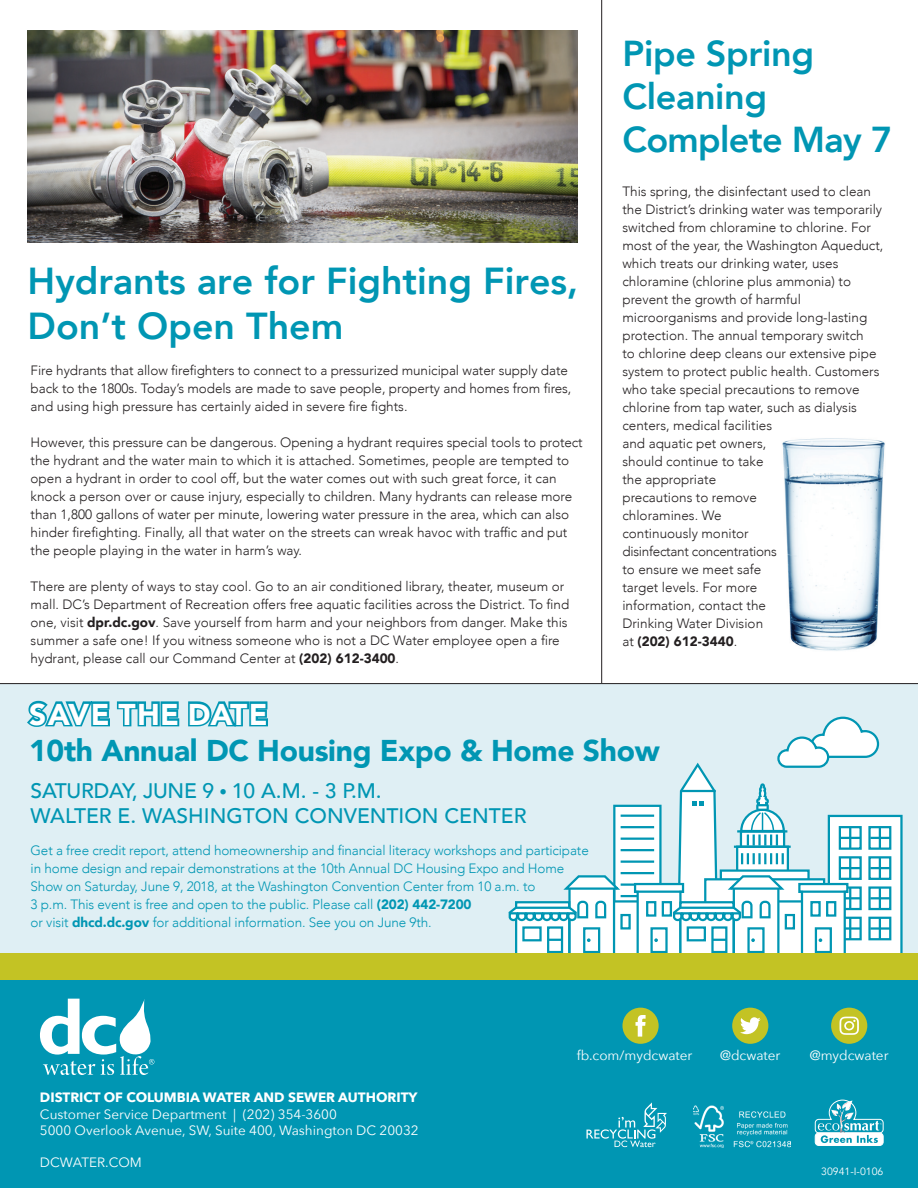
<style>
.page{position:relative;width:918px;height:1188px;background:#fff}
.page>*{position:absolute;margin:0;border:0;box-sizing:border-box;transform-origin:0 0}
.t1{font:800 37.5px/45px "Avenir";color:#0096b3}
.t2{font:800 36px/43.2px "Avenir";letter-spacing:-.01em;color:#0096b3}
.t3{font:900 30px "Avenir";letter-spacing:-.01em;color:#0096b3}
.t4{font:900 30px "Avenir";letter-spacing:.025em;color:#fff}
.t5{font:500 21px "Avenir";color:#0096b3}
.t6{font:300 13.5px/18px "Avenir";color:#231f20}
.t7{font:300 13.5px/18px "Avenir";letter-spacing:-.01em;color:#0096b3}
.t8{font:13.5px "Avenir Next";color:#fff}
.t9{font:700 13.5px "Avenir Next";color:#fff}
.t10{font:10.5px "Avenir";color:#fff}
.s1{font-weight:900}
.s2{font-size:15px}
</style>
<div class="page">
<img style="left:27px;top:30px;width:550px;height:213px">
<hr style="left:601px;top:0;width:1px;height:711px;background:#231f20">
<div style="left:0;top:683px;width:918px;height:295px;background:#dfeff4"></div>
<hr style="left:0;top:683px;width:918px;height:1px;background:#231f20">
<div style="left:613px;top:805px;width:49px;height:128px;background:#fff;border:2px solid #0096b3"></div>
<hr style="left:621px;top:815px;width:33px;height:2px;background:#0096b3">
<hr style="left:621px;top:826px;width:33px;height:2px;background:#0096b3">
<hr style="left:621px;top:861px;width:33px;height:2px;background:#0096b3">
<hr style="left:621px;top:849px;width:33px;height:2px;background:#0096b3">
<hr style="left:621px;top:838px;width:33px;height:2px;background:#0096b3">
<hr style="left:621px;top:872px;width:33px;height:2px;background:#0096b3">
<hr style="left:621px;top:883px;width:33px;height:3px;background:#0096b3">
<hr style="left:621px;top:895px;width:33px;height:2px;background:#0096b3">
<div style="left:828px;top:815px;width:75px;height:141px;background:#fff;border:2px solid #0096b3"></div>
<div style="left:868px;top:826px;width:23px;height:24px;background:#fff;border:2px solid #0096b3"></div>
<hr style="left:879px;top:827px;width:2px;height:21px;background:#0096b3">
<hr style="left:870px;top:837px;width:20px;height:2px;background:#0096b3">
<div style="left:868px;top:856px;width:23px;height:24px;background:#fff;border:2px solid #0096b3"></div>
<hr style="left:879px;top:858px;width:2px;height:21px;background:#0096b3">
<hr style="left:870px;top:867px;width:20px;height:2px;background:#0096b3">
<div style="left:868px;top:886px;width:23px;height:24px;background:#fff;border:2px solid #0096b3"></div>
<hr style="left:879px;top:888px;width:2px;height:21px;background:#0096b3">
<hr style="left:870px;top:897px;width:20px;height:2px;background:#0096b3">
<div style="left:868px;top:917px;width:23px;height:23px;background:#fff;border:2px solid #0096b3"></div>
<hr style="left:879px;top:918px;width:2px;height:21px;background:#0096b3">
<hr style="left:870px;top:927px;width:20px;height:3px;background:#0096b3">
<div style="left:612px;top:900px;width:27px;height:56px;background:#fff;border:2px solid #0096b3"></div>
<div style="left:568px;top:886px;width:47px;height:70px;background:#fff;border:2px solid #0096b3"></div>
<svg style="left:563px;top:874px;width:60px;height:17px"></svg>
<div style="left:583px;top:927px;width:17px;height:26px;background:#fff;border:2px solid #0096b3"></div>
<svg style="left:587px;top:938px;width:4px;height:4px"></svg>
<div style="left:620px;top:914px;width:11px;height:16px;background:#fff;border:2px solid #0096b3"></div>
<div style="left:515px;top:910px;width:55px;height:47px;background:#fff;border:2px solid #0096b3"></div>
<div style="left:547px;top:926px;width:16px;height:27px;background:#fff;border:2px solid #0096b3"></div>
<svg style="left:548px;top:939px;width:14px;height:2px"></svg>
<div style="left:522px;top:926px;width:20px;height:15px;border:2px solid #0096b3"></div>
<svg style="left:508px;top:900px;width:99px;height:22px"></svg>
<div style="left:0;top:980px;width:918px;height:208px;background:#0096b3"></div>
<svg style="left:586px;top:1102px;width:81px;height:45px"></svg>
<img style="left:693px;top:1105px;width:98px;height:42px">
<svg style="left:40px;top:999px;width:114px;height:76px"></svg>
<svg style="left:622px;top:1008px;width:37px;height:36px"></svg>
<svg style="left:732px;top:1008px;width:36px;height:36px"></svg>
<div style="left:831px;top:1008px;width:36px;height:36px;background:#c3c324;border-radius:50%"></div>
<div style="left:0;top:953px;width:918px;height:27px;background:#c3c324"></div>
<svg style="left:633px;top:716px;width:247px;height:237px"></svg>
<img style="left:782px;top:438px;width:103px;height:213px">
<div style="left:815px;top:1133px;width:68px;height:13px;border:1px solid #fff;border-radius:4px"></div>
<svg style="left:815px;top:1099px;width:69px;height:46px"></svg>
<svg style="left:840px;top:1017px;width:19px;height:18px"></svg>
<svg style="left:27px;top:700px;width:241px;height:27px"></svg>
<p class="t1" style="left:28px;top:259px;width:552px">Hydrants are for Fighting Fires,<br>Don’t Open Them</p>
<p class="t6" style="left:31px;top:361px;width:542px">Fire hydrants that allow firefighters to connect to a pressurized municipal water supply date back to the 1800s. Today’s models are made to save people, property and homes from fires, and using high pressure has certainly aided in severe fire fights.</p>
<p class="t6" style="left:31px;top:433px;width:554px">However, this pressure can be dangerous. Opening a hydrant requires special tools to protect the hydrant and the water main to which it is attached. Sometimes, people are tempted to open a hydrant in order to cool off, but the water comes out with such great force, it can knock a person over or cause injury, especially to children. Many hydrants can release more than 1,800 gallons of water per minute, lowering water pressure in the area, which can also hinder firefighting. Finally, all that water on the streets can wreak havoc with traffic and put the people playing in the water in harm’s way.</p>
<p class="t6" style="left:31px;top:577px;width:540px">There are plenty of ways to stay cool. Go to an air conditioned library, theater, museum or mall. DC’s Department of Recreation offers free aquatic facilities across the District. To find one, visit <span class="s1">dpr.dc.gov</span>. Save yourself from harm and your neighbors from danger. Make this summer a safe one! If you witness someone who is not a DC Water employee open a fire hydrant, please call our Command Center at <span class="s1">(202) 612-3400</span>.</p>
<p class="t2" style="left:622px;top:32px;width:271px">Pipe Spring<br>Cleaning<br>Complete May 7</p>
<p class="t6" style="left:622px;top:182px;width:262px">This spring, the disinfectant used to clean the District’s drinking water was temporarily switched from chloramine to chlorine. For most of the year, the Washington Aqueduct, which treats our drinking water, uses chloramine (chlorine plus ammonia) to prevent the growth of harmful microorganisms and provide long-lasting protection. The annual temporary switch<br>to chlorine deep cleans our extensive pipe system to protect public health. Customers who take special precautions to remove chlorine from tap water, such as dialysis centers, medical facilities<br>and aquatic pet owners,<br>should continue to take<br>the appropriate<br>precautions to remove<br>chloramines. We<br>continuously monitor<br>disinfectant concentrations<br>to ensure we meet safe<br>target levels. For more<br>information, contact the<br>Drinking Water Division<br>at <span class="s1">(202) 612-3440</span>.</p>
<p class="t4" style="left:29px;top:688px;width:240px">SAVE THE DATE</p>
<p class="t3" style="left:29px;top:724px;width:632px">10th Annual DC Housing Expo &amp; Home Show</p>
<p class="t5" style="left:31px;top:773px;width:353px">SATURDAY, JUNE 9 <span class="s2">•</span> 10 A.M. - 3 P.M.</p>
<p class="t5" style="left:31px;top:798px;width:497px">WALTER E. WASHINGTON CONVENTION CENTER</p>
<p class="t7" style="left:31px;top:842px;width:560px">Get a free credit report, attend homeownership and financial literacy workshops and participate in home design and repair demonstrations at the 10th Annual DC Housing Expo and Home Show on Saturday, June 9, 2018, at the Washington Convention Center from 10 a.m. to<br>3 p.m. This event is free and open to the public. Please call <span class="s1">(202) 442-7200<br></span>or visit <span class="s1">dhcd.dc.gov</span> for additional information. See you on June 9th.</p>
<p class="t9" style="left:40px;top:1086px;width:379px">DISTRICT OF COLUMBIA WATER AND SEWER AUTHORITY</p>
<p class="t8" style="left:40px;top:1103px;width:299px">Customer Service Department | (202) 354-3600</p>
<p class="t8" style="left:40px;top:1119px;width:380px">5000 Overlook Avenue, SW, Suite 400, Washington DC 20032</p>
<p class="t8" style="left:40px;top:1151px;width:103px">DCWATER.COM</p>
<p class="t8" style="left:577px;top:1044px;width:117px">fb.com/mydcwater</p>
<p class="t8" style="left:720px;top:1044px;width:62px">@dcwater</p>
<p class="t8" style="left:810px;top:1044px;width:80px">@mydcwater</p>
<p class="t10" style="left:821px;top:1165px;width:64px">30941-I-0106</p>
</div>
